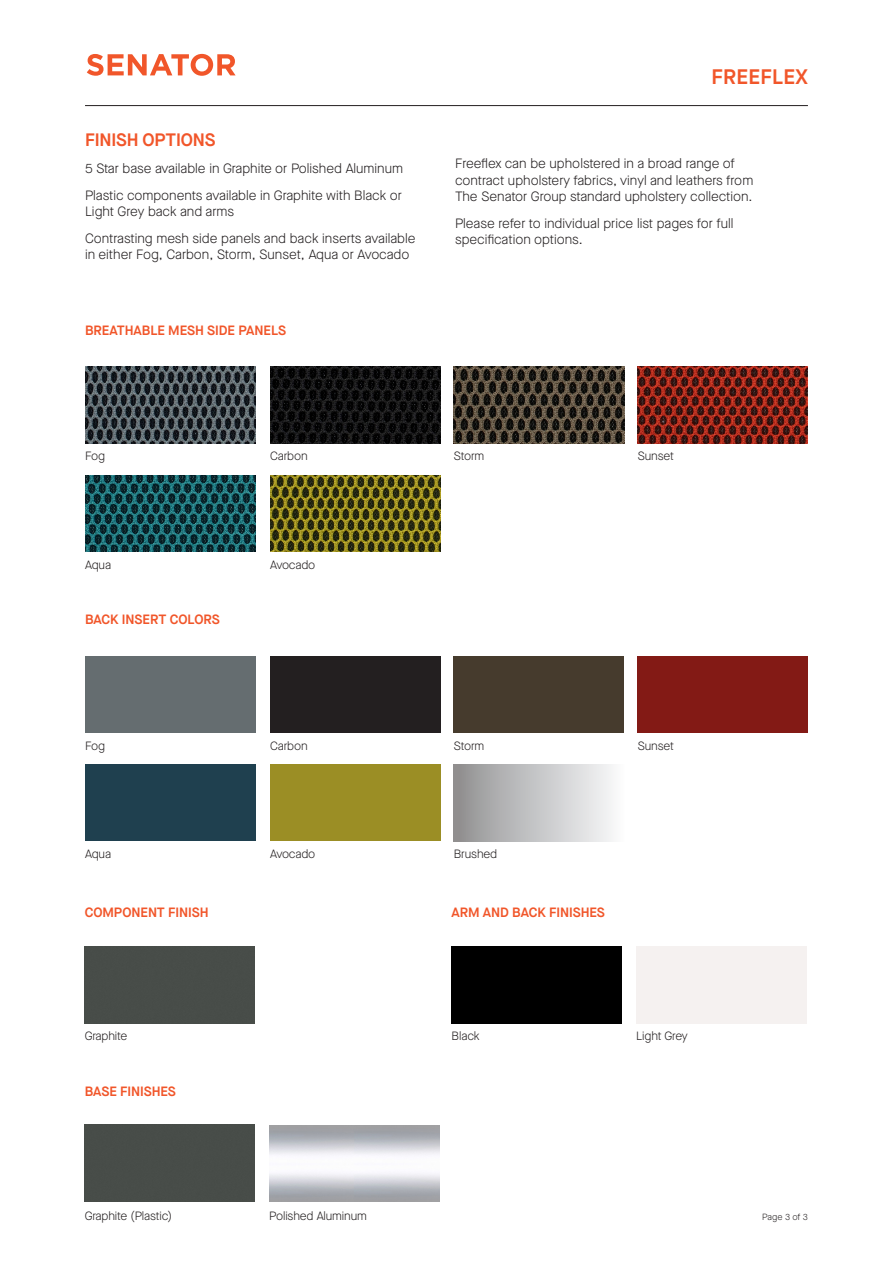
<style>
.page{position:relative;width:893px;height:1263px;background:#fff}
.page>*{position:absolute;margin:0;border:0;box-sizing:border-box;transform-origin:0 0}
.t1{font:600 21px "Maison Neue";letter-spacing:.01em;color:#f1562a}
.t2{font:600 18px "Maison Neue";letter-spacing:-.01em;color:#f1562a}
.t3{font:300 13.5px/16.2px "Maison Neue";color:#231f20}
.t4{font:600 13.5px "Maison Neue";letter-spacing:-.005em;color:#f1562a}
.t5{font:300 12px "Maison Neue";letter-spacing:-.01em;color:#231f20}
.t6{font:300 9px "Maison Neue";color:#231f20}
</style>
<div class="page">
<hr style="left:85px;top:105px;width:723px;height:1px;background:#231f20">
<svg style="left:87px;top:54px;width:149px;height:22px"></svg>
<div style="left:85px;top:1125px;width:170px;height:76px;background:#484d49"></div>
<div style="left:85px;top:947px;width:170px;height:76px;background:#484d49"></div>
<div style="left:85px;top:764px;width:170px;height:77px;background:#1f404f"></div>
<div style="left:270px;top:764px;width:170px;height:77px;background:#9b8e25"></div>
<div style="left:454px;top:764px;width:170px;height:77px;background:linear-gradient(to right,#919192,#fbfcfd)"></div>
<div style="left:452px;top:947px;width:170px;height:77px;background:#000"></div>
<img style="left:85px;top:367px;width:170px;height:76px">
<img style="left:270px;top:367px;width:170px;height:76px">
<img style="left:454px;top:367px;width:170px;height:76px">
<img style="left:638px;top:367px;width:170px;height:76px">
<img style="left:85px;top:475px;width:170px;height:77px">
<img style="left:270px;top:475px;width:170px;height:77px">
<div style="left:270px;top:656px;width:170px;height:77px;background:#231f20"></div>
<div style="left:85px;top:656px;width:170px;height:77px;background:#656d70"></div>
<div style="left:454px;top:656px;width:170px;height:77px;background:#463b2d"></div>
<div style="left:638px;top:656px;width:170px;height:77px;background:#831a15"></div>
<h2 class="t2" style="left:85px;top:127px;width:132px">FINISH OPTIONS</h2>
<p class="t3" style="left:85px;top:155px;width:320px;line-height:26.8px">5 Star base available in Graphite or Polished Aluminum<br>Plastic components available in Graphite with Black or</p>
<p class="t3" style="left:85px;top:198px;width:332px;line-height:26.8px">Light Grey back and arms<br>Contrasting mesh side panels and back inserts available</p>
<p class="t3" style="left:85px;top:246px;width:326px">in either Fog, Carbon, Storm, Sunset, Aqua or Avocado</p>
<p class="t4" style="left:85px;top:320px;width:203px">BREATHABLE MESH SIDE PANELS</p>
<h1 class="t1" style="left:711px;top:62px;width:98px">FREEFLEX</h1>
<p class="t3" style="left:455px;top:156px;width:300px">Freeflex can be upholstered in a broad range of contract upholstery fabrics, vinyl and leathers from<br>The Senator Group standard upholstery collection.</p>
<p class="t3" style="left:455px;top:215px;width:280px">Please refer to individual price list pages for full specification options.</p>
<p class="t5" style="left:85px;top:448px;width:21px">Fog</p>
<p class="t5" style="left:85px;top:557px;width:28px">Aqua</p>
<p class="t4" style="left:85px;top:610px;width:136px">BACK INSERT COLORS</p>
<p class="t5" style="left:270px;top:448px;width:39px">Carbon</p>
<p class="t5" style="left:454px;top:448px;width:32px">Storm</p>
<p class="t5" style="left:638px;top:448px;width:38px">Sunset</p>
<p class="t5" style="left:270px;top:557px;width:47px">Avocado</p>
<p class="t5" style="left:270px;top:738px;width:39px">Carbon</p>
<p class="t5" style="left:638px;top:738px;width:38px">Sunset</p>
<p class="t5" style="left:85px;top:738px;width:21px">Fog</p>
<p class="t5" style="left:454px;top:738px;width:32px">Storm</p>
<p class="t5" style="left:85px;top:846px;width:28px">Aqua</p>
<p class="t5" style="left:454px;top:846px;width:45px">Brushed</p>
<p class="t5" style="left:270px;top:846px;width:47px">Avocado</p>
<p class="t4" style="left:85px;top:902px;width:125px">COMPONENT FINISH</p>
<p class="t4" style="left:452px;top:902px;width:155px">ARM AND BACK FINISHES</p>
<p class="t5" style="left:85px;top:1028px;width:44px">Graphite</p>
<p class="t5" style="left:452px;top:1028px;width:30px">Black</p>
<p class="t5" style="left:636px;top:1028px;width:53px">Light Grey</p>
<p class="t4" style="left:85px;top:1082px;width:93px">BASE FINISHES</p>
<p class="t5" style="left:85px;top:1208px;width:89px">Graphite (Plastic)</p>
<p class="t5" style="left:269px;top:1208px;width:99px">Polished Aluminum</p>
<p class="t6" style="left:762px;top:1211px;width:47px">Page 3 of 3</p>
</div>
